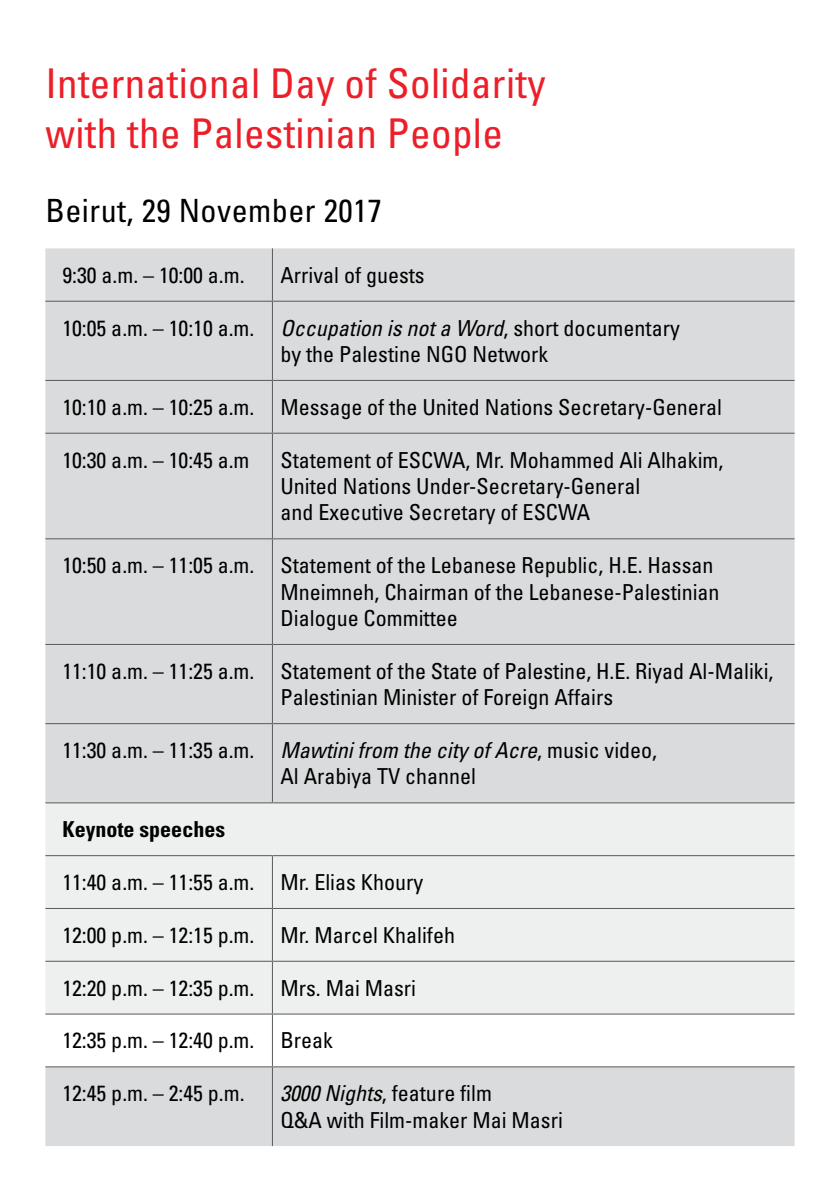
<style>
.page{position:relative;width:840px;height:1191px;background:#fff}
.page>*{position:absolute;margin:0;border:0;box-sizing:border-box;transform-origin:0 0}
.t1{font:condensed 41px/50px "Univers LT Std";letter-spacing:.01em;color:#ec1f29}
.t2{font:condensed 32px "Univers LT Std";letter-spacing:.015em;color:#000}
.t3{font:condensed 22px/26.4px "Univers LT Std";color:#000}
.t4{font:700 condensed 22px "Univers LT Std";color:#000}
.s1{font-style:italic}
</style>
<div class="page">
<div style="left:45px;top:248px;width:749px;height:898px;background:#dadbdc"></div>
<div style="left:45px;top:803px;width:749px;height:210px;background:#eeefef"></div>
<svg style="left:45px;top:1014px;width:749px;height:52px"></svg>
<hr style="left:272px;top:248px;width:1px;height:53px;background:#58595b">
<hr style="left:45px;top:301px;width:227px;height:1px;background:#58595b">
<hr style="left:272px;top:301px;width:522px;height:1px;background:#58595b">
<hr style="left:272px;top:302px;width:1px;height:78px;background:#58595b">
<hr style="left:45px;top:380px;width:227px;height:1px;background:#58595b">
<hr style="left:272px;top:380px;width:522px;height:1px;background:#58595b">
<hr style="left:272px;top:381px;width:1px;height:52px;background:#58595b">
<hr style="left:45px;top:433px;width:227px;height:1px;background:#58595b">
<hr style="left:272px;top:433px;width:522px;height:1px;background:#58595b">
<hr style="left:272px;top:434px;width:1px;height:104px;background:#58595b">
<hr style="left:45px;top:538px;width:227px;height:1px;background:#58595b">
<hr style="left:272px;top:538px;width:522px;height:1px;background:#58595b">
<hr style="left:272px;top:539px;width:1px;height:105px;background:#58595b">
<hr style="left:45px;top:644px;width:227px;height:1px;background:#58595b">
<hr style="left:272px;top:644px;width:522px;height:1px;background:#58595b">
<hr style="left:272px;top:645px;width:1px;height:78px;background:#58595b">
<hr style="left:45px;top:723px;width:227px;height:1px;background:#58595b">
<hr style="left:272px;top:723px;width:522px;height:1px;background:#58595b">
<hr style="left:272px;top:724px;width:1px;height:78px;background:#58595b">
<hr style="left:45px;top:802px;width:227px;height:1px;background:#58595b">
<hr style="left:272px;top:802px;width:522px;height:1px;background:#58595b">
<hr style="left:45px;top:855px;width:227px;height:1px;background:#58595b">
<hr style="left:272px;top:855px;width:522px;height:1px;background:#58595b">
<hr style="left:272px;top:856px;width:1px;height:52px;background:#58595b">
<hr style="left:45px;top:908px;width:227px;height:1px;background:#58595b">
<hr style="left:272px;top:908px;width:522px;height:1px;background:#58595b">
<hr style="left:272px;top:909px;width:1px;height:51px;background:#58595b">
<hr style="left:45px;top:960px;width:227px;height:1px;background:#58595b">
<hr style="left:272px;top:960px;width:522px;height:1px;background:#58595b">
<hr style="left:272px;top:961px;width:1px;height:52px;background:#58595b">
<hr style="left:45px;top:1013px;width:227px;height:1px;background:#58595b">
<hr style="left:272px;top:1013px;width:522px;height:1px;background:#58595b">
<hr style="left:272px;top:1014px;width:1px;height:52px;background:#58595b">
<hr style="left:45px;top:1066px;width:227px;height:1px;background:#58595b">
<hr style="left:272px;top:1066px;width:522px;height:1px;background:#58595b">
<hr style="left:272px;top:1067px;width:1px;height:79px;background:#58595b">
<h1 class="t1" style="left:45px;top:58px;width:501px">International Day of Solidarity with the Palestinian People</h1>
<h2 class="t2" style="left:45px;top:190px;width:338px">Beirut, 29 November 2017</h2>
<p class="t3" style="left:62px;top:261px;width:183px">9:30 a.m. – 10:00 a.m.</p>
<p class="t3" style="left:280px;top:261px;width:146px">Arrival of guests</p>
<p class="t3" style="left:280px;top:314px;width:400px;text-indent:-218px">10:05 a.m. – 10:10 a.m. <span class="s1">Occupation is not a Word</span>, short documentary by the Palestine NGO Network</p>
<p class="t3" style="left:62px;top:393px;width:660px">10:10 a.m. – 10:25 a.m. Message of the United Nations Secretary-General</p>
<p class="t3" style="left:62px;top:446px;width:188px">10:30 a.m. – 10:45 a.m</p>
<p class="t3" style="left:280px;top:446px;width:444px">Statement of ESCWA, Mr. Mohammed Ali Alhakim,<br>United Nations Under-Secretary-General<br>and Executive Secretary of ESCWA</p>
<p class="t3" style="left:280px;top:552px;width:440px;text-indent:-218px">10:50 a.m. – 11:05 a.m. Statement of the Lebanese Republic, H.E. Hassan<br>Mneimneh, Chairman of the Lebanese-Palestinian<br>Dialogue Committee</p>
<p class="t3" style="left:280px;top:657px;width:494px;text-indent:-218px">11:10 a.m. – 11:25 a.m. Statement of the State of Palestine, H.E. Riyad Al-Maliki,<br>Palestinian Minister of Foreign Affairs</p>
<p class="t3" style="left:280px;top:736px;width:378px;text-indent:-218px">11:30 a.m. – 11:35 a.m. <span class="s1">Mawtini from the city of Acre</span>, music video,<br>Al Arabiya TV channel</p>
<p class="t4" style="left:62px;top:816px;width:164px">Keynote speeches</p>
<p class="t3" style="left:62px;top:868px;width:362px">11:40 a.m. – 11:55 a.m. Mr. Elias Khoury</p>
<p class="t3" style="left:62px;top:921px;width:394px">12:00 p.m. – 12:15 p.m. Mr. Marcel Khalifeh</p>
<p class="t3" style="left:62px;top:974px;width:355px">12:20 p.m. – 12:35 p.m. Mrs. Mai Masri</p>
<p class="t3" style="left:62px;top:1027px;width:272px">12:35 p.m. – 12:40 p.m. Break</p>
<p class="t3" style="left:62px;top:1079px;width:183px">12:45 p.m. – 2:45 p.m.</p>
<p class="t3" style="left:280px;top:1079px;width:284px"><span class="s1">3000 Nights</span>, feature film<br>Q&amp;A with Film-maker Mai Masri</p>
</div>
